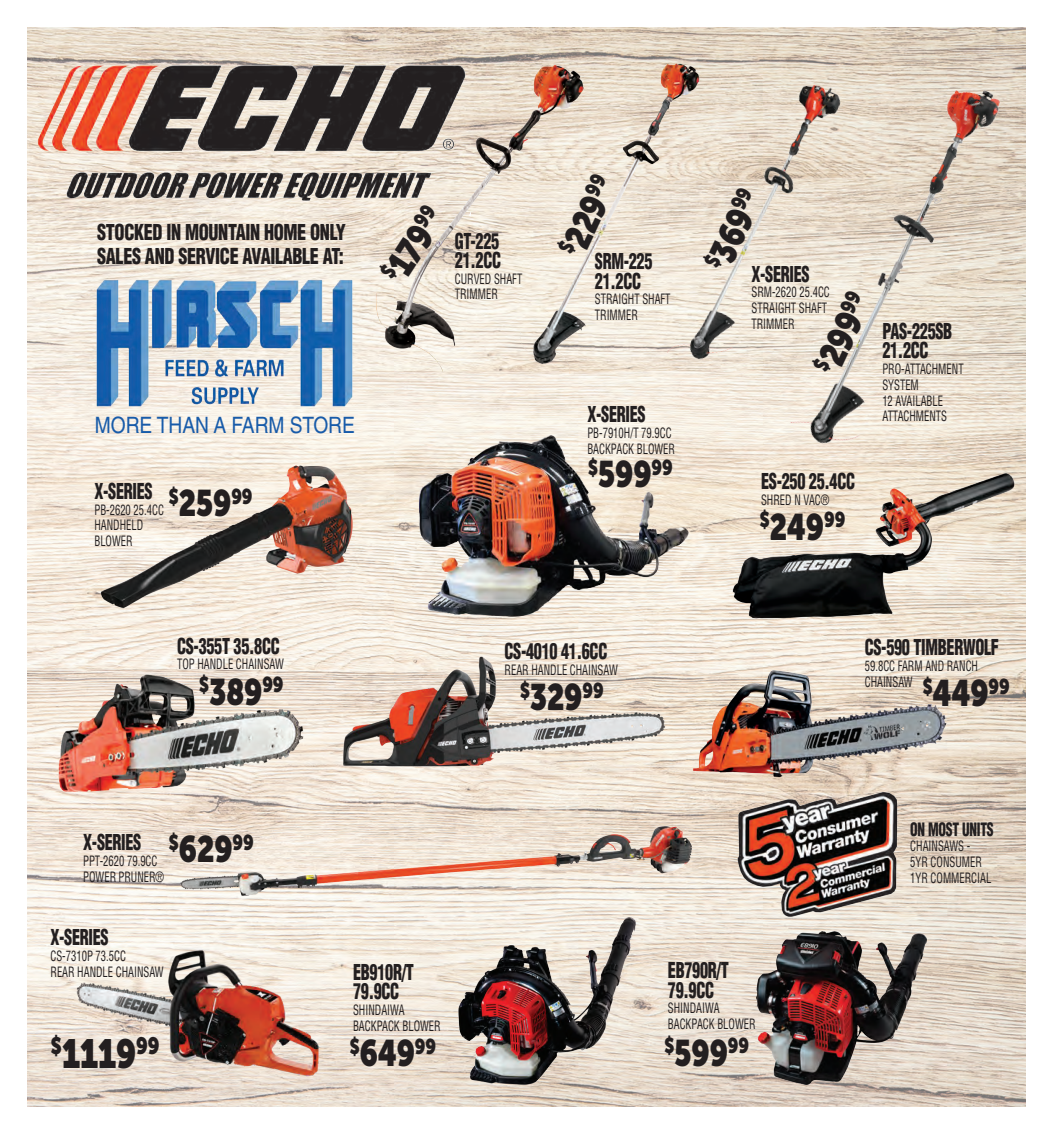
<style>
.page{position:relative;width:1053px;height:1134px;background:#fff}
.page>*{position:absolute;margin:0;border:0;box-sizing:border-box;transform-origin:0 0}
.t1{font:900 40.5px "Museo Sans Display";color:#231f20;scale:.78 1}
.t2{font:22.5px "Helvetica LT Std";color:#185ba9;scale:.85 1}
.t3{font:900 21.45px "Museo Sans Display";color:#231f20;scale:.78 1}
.t4{font:900 condensed 21.3px/19.4px "Helvetica LT Std";letter-spacing:-.02em;color:#231f20;scale:.76 1}
.t5{font:900 condensed 21.3px/24px "Helvetica LT Std";letter-spacing:-.02em;color:#231f20;scale:.85 1}
.t6{font:900 condensed 18px "Helvetica LT Std";letter-spacing:-.02em;color:#231f20;scale:.76 1}
.t7{font:condensed 13.95px/15.8px "Helvetica LT Std";color:#231f20;scale:.76 1}
.s1{font-size:36.9px}
</style>
<div class="page">
<img style="left:27px;top:27px;width:999px;height:1080px">
<img style="left:28px;top:52px;width:442px;height:164px">
<img style="left:453px;top:915px;width:189px;height:170px">
<img style="left:768px;top:58px;width:247px;height:411px">
<img style="left:61px;top:931px;width:274px;height:154px">
<img style="left:174px;top:806px;width:534px;height:109px">
<img style="left:37px;top:669px;width:280px;height:150px">
<img style="left:353px;top:61px;width:235px;height:317px">
<img style="left:504px;top:61px;width:156px;height:312px">
<img style="left:660px;top:51px;width:200px;height:338px">
<img style="left:757px;top:931px;width:169px;height:154px">
<img style="left:727px;top:469px;width:293px;height:154px">
<img style="left:335px;top:649px;width:333px;height:127px">
<img style="left:673px;top:659px;width:290px;height:127px">
<img style="left:417px;top:431px;width:276px;height:187px">
<img style="left:91px;top:276px;width:268px;height:137px">
<img style="left:74px;top:448px;width:319px;height:180px">
<img style="left:737px;top:790px;width:164px;height:132px">
<h3 class="t5" style="left:97px;top:220px;width:294px">STOCKED IN MOUNTAIN HOME ONLY<br>SALES AND SERVICE AVAILABLE AT:</h3>
<h3 class="t3" style="left:375px;top:270px;width:108px;rotate:-57deg">$<span class="s1">179</span>99</h3>
<h3 class="t4" style="left:455px;top:231px;width:62px">GT-225<br>21.2CC</h3>
<p class="t7" style="left:455px;top:271px;width:90px">CURVED SHAFT<br>TRIMMER</p>
<h2 class="t2" style="left:95px;top:412px;width:308px">MORE THAN A FARM STORE</h2>
<h3 class="t4" style="left:94px;top:481px;width:78px">X-SERIES</h3>
<p class="t7" style="left:94px;top:502px;width:93px">PB-2620 25.4CC<br>HANDHELD<br>BLOWER</p>
<h3 class="t3" style="left:168px;top:484px;width:109px">$<span class="s1">259</span>99</h3>
<h3 class="t3" style="left:553px;top:247px;width:110px;rotate:-65deg">$<span class="s1">229</span>99</h3>
<h3 class="t4" style="left:595px;top:252px;width:77px">SRM-225<br>21.2CC</h3>
<p class="t7" style="left:595px;top:291px;width:101px">STRAIGHT SHAFT<br>TRIMMER</p>
<h3 class="t4" style="left:587px;top:404px;width:78px">X-SERIES</h3>
<p class="t7" style="left:587px;top:425px;width:117px">PB-7910H/T 79.9CC<br>BACKPACK BLOWER</p>
<h3 class="t3" style="left:588px;top:455px;width:110px">$<span class="s1">599</span>99</h3>
<h3 class="t3" style="left:699px;top:261px;width:110px;rotate:-65deg">$<span class="s1">369</span>99</h3>
<h3 class="t4" style="left:752px;top:264px;width:78px">X-SERIES</h3>
<p class="t7" style="left:752px;top:284px;width:105px">SRM-2620 25.4CC<br>STRAIGHT SHAFT<br>TRIMMER</p>
<h3 class="t3" style="left:808px;top:364px;width:111px;rotate:-65deg">$<span class="s1">299</span>99</h3>
<h3 class="t4" style="left:882px;top:321px;width:94px">PAS-225SB<br>21.2CC</h3>
<p class="t7" style="left:882px;top:361px;width:108px">PRO-ATTACHMENT<br>SYSTEM<br>12 AVAILABLE<br>ATTACHMENTS</p>
<h3 class="t4" style="left:761px;top:472px;width:125px">ES-250 25.4CC</h3>
<p class="t7" style="left:761px;top:492px;width:91px">SHRED N VAC®</p>
<h3 class="t3" style="left:759px;top:507px;width:112px">$<span class="s1">249</span>99</h3>
<h3 class="t4" style="left:177px;top:636px;width:137px">CS-355T 35.8CC</h3>
<p class="t7" style="left:177px;top:656px;width:142px">TOP HANDLE CHAINSAW</p>
<h3 class="t3" style="left:199px;top:672px;width:110px">$<span class="s1">389</span>99</h3>
<h3 class="t4" style="left:865px;top:637px;width:178px">CS-590 TIMBERWOLF</h3>
<p class="t7" style="left:865px;top:658px;width:151px">59.8CC FARM AND RANCH<br>CHAINSAW</p>
<h3 class="t4" style="left:505px;top:641px;width:137px">CS-4010 41.6CC</h3>
<p class="t7" style="left:505px;top:662px;width:151px">REAR HANDLE CHAINSAW</p>
<h3 class="t3" style="left:520px;top:678px;width:109px">$<span class="s1">329</span>99</h3>
<h3 class="t3" style="left:922px;top:674px;width:113px">$<span class="s1">449</span>99</h3>
<h3 class="t3" style="left:168px;top:830px;width:111px">$<span class="s1">629</span>99</h3>
<h3 class="t4" style="left:83px;top:832px;width:78px">X-SERIES</h3>
<p class="t7" style="left:83px;top:853px;width:108px">PPT-2620 79.9CC<br>POWER PRUNER®</p>
<h3 class="t4" style="left:51px;top:928px;width:78px">X-SERIES</h3>
<p class="t7" style="left:51px;top:948px;width:151px">CS-7310P 73.5CC<br>REAR HANDLE CHAINSAW</p>
<h3 class="t4" style="left:353px;top:962px;width:82px">EB910R/T<br>79.9CC</h3>
<p class="t7" style="left:353px;top:1002px;width:117px">SHINDAIWA<br>BACKPACK BLOWER</p>
<h3 class="t4" style="left:668px;top:961px;width:82px">EB790R/T<br>79.9CC</h3>
<p class="t7" style="left:668px;top:1000px;width:117px">SHINDAIWA<br>BACKPACK BLOWER</p>
<p class="t6" style="left:910px;top:818px;width:111px">ON MOST UNITS</p>
<p class="t7" style="left:910px;top:838px;width:108px">CHAINSAWS -<br>5YR CONSUMER<br>1YR COMMERCIAL</p>
<h1 class="t1" style="left:51px;top:1030px;width:141px"><sup>$</sup>1119<sup>99</sup></h1>
<h3 class="t3" style="left:349px;top:1034px;width:113px">$<span class="s1">649</span>99</h3>
<h3 class="t3" style="left:664px;top:1033px;width:110px">$<span class="s1">599</span>99</h3>
</div>
